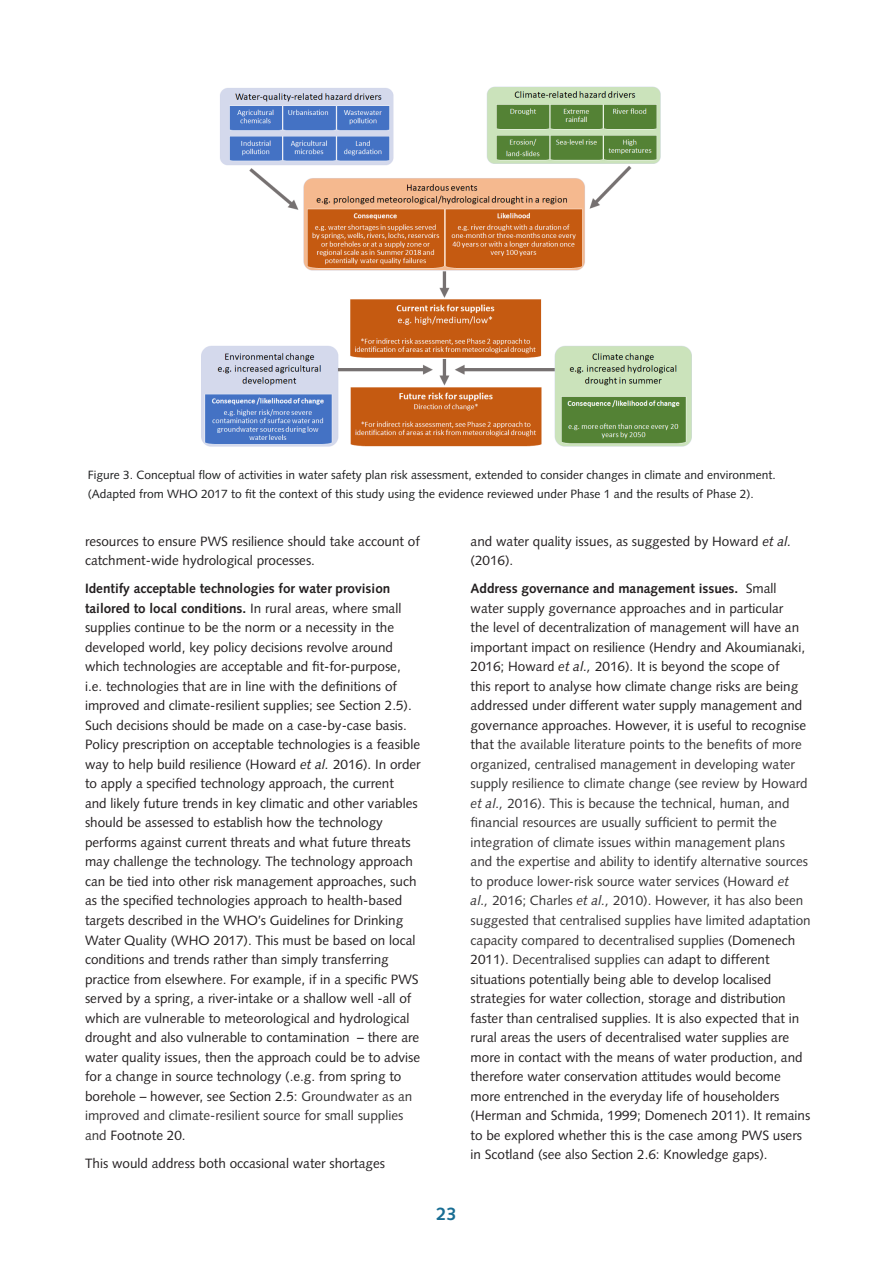
<style>
.page{position:relative;width:893px;height:1263px;background:#fff}
.page>*{position:absolute;margin:0;border:0;box-sizing:border-box;transform-origin:0 0}
.t1{font:700 18px "Syntax LT Std";color:#186d93}
.t2{font:13.5px/19.5px "Syntax LT Std";color:#231f20}
.TOC_Heading{font:12px/19.5px "Syntax LT Std";color:#1c1d1e}
.s1{font-weight:700}
.s2{font-style:italic}
.s3{color:#363435}
.s4{font-style:italic;color:#363435}
</style>
<div class="page">
<img style="left:201px;top:86px;width:491px;height:361px">
<p class="TOC_Heading" style="left:88px;top:465px;width:689px">Figure 3. Conceptual flow of activities in water safety plan risk assessment, extended to consider changes in climate and environment. (Adapted from WHO 2017 to fit the context of this study using the evidence reviewed under Phase 1 and the results of Phase 2).</p>
<p class="t2" style="left:85px;top:531px;width:336px">resources to ensure PWS resilience should take account of catchment-wide hydrological processes.</p>
<p class="t2" style="left:85px;top:579px;width:337px"><span class="s1">Identify acceptable technologies for water provision tailored to local conditions.</span> In rural areas, where small supplies continue to be the norm or a necessity in the developed world, key policy decisions revolve around which technologies are acceptable and fit-for-purpose, i.e. technologies that are in line with the definitions of improved and climate-resilient supplies; see Section 2.5).<br>Such decisions should be made on a case-by-case basis.<br>Policy prescription on acceptable technologies is a feasible way to help build resilience (Howard <span class="s2">et al.</span> 2016). In order to apply a specified technology approach, the current<br>and likely future trends in key climatic and other variables should be assessed to establish how the technology performs against current threats and what future threats may challenge the technology. The technology approach can be tied into other risk management approaches, such as the specified technologies approach to health-based targets described in the WHO’s Guidelines for Drinking Water Quality (WHO 2017). This must be based on local conditions and trends rather than simply transferring practice from elsewhere. For example, if in a specific PWS served by a spring, a river-intake or a shallow well -all of which are vulnerable to meteorological and hydrological drought and also vulnerable to contamination – there are water quality issues, then the approach could be to advise for a change in source technology (.e.g. from spring to borehole – however, see Section 2.5: <span class="s3">Groundwater as an improved and climate-resilient source for small supplies and</span> Footnote 20.</p>
<p class="t2" style="left:85px;top:1153px;width:301px">This would address both occasional water shortages</p>
<p class="t2" style="left:471px;top:531px;width:322px">and water quality issues, as suggested by Howard <span class="s2">et al. </span>(2016).</p>
<p class="t2" style="left:471px;top:579px;width:342px"><span class="s1">Address governance and management issues.</span> Small water supply governance approaches and in particular<br>the level of decentralization of management will have an important impact on resilience (Hendry and Akoumianaki, 2016; Howard <span class="s2">et al.,</span> 2016). It is beyond the scope of<br>this report to analyse how climate change risks are being addressed under different water supply management and governance approaches. However, it is useful to recognise that <span class="s3">the available literature points to the benefits of more organized, centralised management in developing water supply resilience to climate change (see review by Howard </span><span class="s4">et al.,</span> <span class="s3">2016). This is because the technical, human, and financial resources are usually sufficient to permit the integration of climate issues within management plans<br>and the expertise and ability to identify alternative sources to produce lower-risk source water services (Howard</span> <span class="s4">et<br>al.,</span> <span class="s3">2016; Charles</span> <span class="s4">et al.,</span> <span class="s3">2010). However, it has also been suggested that centralised supplies have limited adaptation capacity compared to decentralised supplies</span> (Domenech 2011). <span class="s3">Decentralised supplies can</span> adapt to different situations potentially being able to develop localised strategies for water collection, storage and distribution faster than centralised supplies. It is also expected that in rural areas the users of decentralised water supplies are more in contact with the means of water production, and therefore water conservation attitudes would become more entrenched in the everyday life of householders (Herman and Schmida, 1999; Domenech 2011). It remains to be explored whether this is the case among PWS users in Scotland (see also Section 2.6: Knowledge gaps).</p>
<h1 class="t1" style="left:436px;top:1203px;width:22px">23</h1>
</div>
